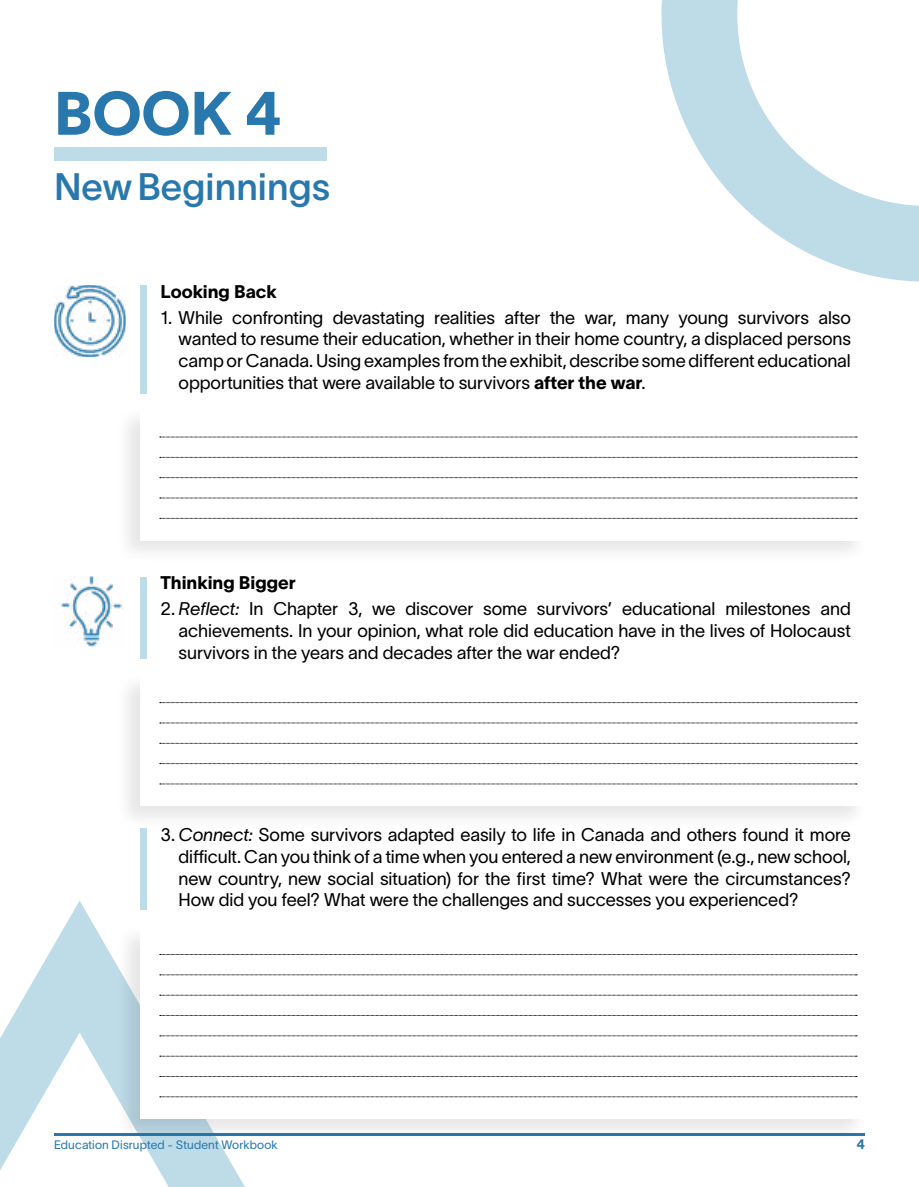
<style>
.page{position:relative;width:919px;height:1187px;background:#fff}
.page>*{position:absolute;margin:0;border:0;box-sizing:border-box;transform-origin:0 0}
.t1{font:60px "TWK Lausanne 800";color:#2878ad}
.t2{font:37.5px "TWK Lausanne 500";color:#2878ad}
.t3{font:18px/21.6px "TWK Lausanne 300";letter-spacing:-.005em;color:#000;text-align:justify}
.t4{font:18px "TWK Lausanne 800";color:#000}
.t5{font:13.5px "TWK Lausanne 800";color:#2878ad}
.t6{font:12px "TWK Lausanne 300";letter-spacing:.01em;color:#2878ad}
.s1{font-family:"TWK Lausanne 800"}
.s2{font-style:italic}
</style>
<div class="page">
<svg style="left:0;top:876px;width:244px;height:310px"></svg>
<hr style="left:54px;top:1132px;width:810px;height:2px;background:#2878ad">
<svg style="left:661px;top:0;width:257px;height:282px"></svg>
<div style="left:54px;top:148px;width:273px;height:13px;background:#bedbe8"></div>
<div style="left:140px;top:285px;width:6px;height:108px;background:#bedbe8"></div>
<div style="left:140px;top:576px;width:6px;height:82px;background:#bedbe8"></div>
<img style="left:54px;top:285px;width:72px;height:71px">
<img style="left:61px;top:576px;width:62px;height:71px">
<div style="left:115px;top:405px;width:753px;height:159px;background:#000;opacity:.1"></div>
<svg style="left:140px;top:410px;width:724px;height:130px"></svg>
<div style="left:115px;top:671px;width:753px;height:159px;background:#000;opacity:.1"></div>
<svg style="left:140px;top:675px;width:724px;height:130px"></svg>
<svg style="left:160px;top:437px;width:697px;height:1px"></svg>
<svg style="left:160px;top:702px;width:697px;height:1px"></svg>
<svg style="left:160px;top:457px;width:697px;height:1px"></svg>
<svg style="left:160px;top:722px;width:697px;height:1px"></svg>
<svg style="left:160px;top:477px;width:697px;height:1px"></svg>
<svg style="left:160px;top:743px;width:697px;height:1px"></svg>
<svg style="left:160px;top:497px;width:697px;height:1px"></svg>
<svg style="left:160px;top:763px;width:697px;height:1px"></svg>
<svg style="left:160px;top:518px;width:697px;height:1px"></svg>
<svg style="left:160px;top:783px;width:697px;height:1px"></svg>
<div style="left:140px;top:828px;width:6px;height:82px;background:#bedbe8"></div>
<div style="left:115px;top:923px;width:753px;height:220px;background:#000;opacity:.1"></div>
<svg style="left:140px;top:927px;width:724px;height:191px"></svg>
<svg style="left:160px;top:954px;width:697px;height:1px"></svg>
<svg style="left:160px;top:974px;width:697px;height:1px"></svg>
<svg style="left:160px;top:994px;width:697px;height:1px"></svg>
<svg style="left:160px;top:1015px;width:697px;height:1px"></svg>
<svg style="left:160px;top:1035px;width:697px;height:1px"></svg>
<svg style="left:160px;top:1055px;width:697px;height:1px"></svg>
<svg style="left:160px;top:1076px;width:697px;height:1px"></svg>
<svg style="left:160px;top:1096px;width:697px;height:1px"></svg>
<h1 class="t1" style="left:54px;top:71px;width:229px">BOOK 4</h1>
<h2 class="t2" style="left:54px;top:160px;width:277px">New Beginnings</h2>
<p class="t4" style="left:160px;top:279px;width:118px">Looking Back</p>
<p class="t3" style="left:178px;top:305px;width:673px;text-indent:-18px">1. While confronting devastating realities after the war, many young survivors also wanted to resume their education, whether in their home country, a displaced persons camp or Canada. Using examples from the exhibit, describe some different educational opportunities that were available to survivors <span class="s1">after the war</span>.</p>
<p class="t4" style="left:160px;top:570px;width:137px">Thinking Bigger</p>
<p class="t3" style="left:178px;top:597px;width:674px;text-indent:-18px">2. <span class="s2">Reflect:</span> In Chapter 3, we discover some survivors’ educational milestones and achievements. In your opinion, what role did education have in the lives of Holocaust survivors in the years and decades after the war ended?</p>
<p class="t3" style="left:178px;top:822px;width:674px;text-indent:-18px">3. <span class="s2">Connect:</span> Some survivors adapted easily to life in Canada and others found it more difficult. Can you think of a time when you entered a new environment (e.g., new school, new country, new social situation) for the first time? What were the circumstances?<br>How did you feel? What were the challenges and successes you experienced?</p>
<p class="t6" style="left:54px;top:1136px;width:225px">Education Disrupted - Student Workbook</p>
<p class="t5" style="left:856px;top:1134px;width:10px">4</p>
</div>
